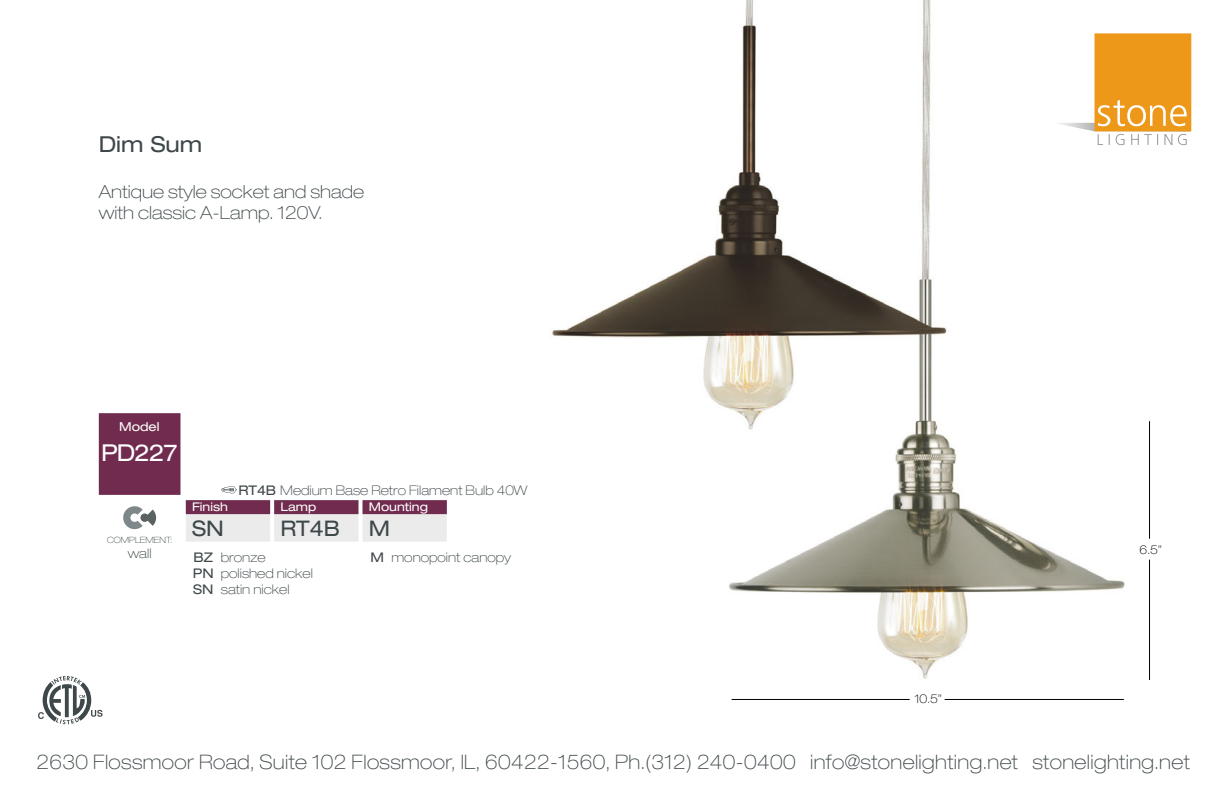
<style>
.page{position:relative;width:1224px;height:794px;background:#fff}
.page>*{position:absolute;margin:0;border:0;box-sizing:border-box;transform-origin:0 0}
.t1{font:expanded 23.2px "Helvetica Neue LT Std";letter-spacing:-.04em;color:#fff}
.t2{font:expanded 22px "Helvetica Neue LT Std";color:#3e474a}
.t3{font:expanded 21.6px "Helvetica Neue LT Std";color:#3e474a}
.t4{font:100 expanded 20px "Helvetica Neue LT Std";letter-spacing:.02em;color:#3e474a}
.t5{font:100 expanded 18px/21.6px "Helvetica Neue LT Std";color:#3e474a}
.t6{font:100 expanded 13.2px/16px "Helvetica Neue LT Std";color:#3e474a}
.t7{font:expanded 13.2px/16px "Helvetica Neue LT Std";color:#3e474a;text-align:justify}
.t8{font:expanded 12.4px "Helvetica Neue LT Std";color:#fff}
.t9{font:expanded 12px "Helvetica Neue LT Std";color:#fff}
.t10{font:100 expanded 12px "Helvetica Neue LT Std";color:#000}
.t11{font:100 expanded 8.6px "Helvetica Neue LT Std";color:#3e474a}
.s1{font-weight:400}
</style>
<div class="page">
<img style="left:552px;top:0;width:573px;height:679px">
<div style="left:1095px;top:33px;width:96px;height:98px;background:#ee981a"></div>
<svg style="left:1052px;top:100px;width:139px;height:45px"></svg>
<div style="left:99px;top:413px;width:81px;height:82px;background:#702b4e"></div>
<div style="left:186px;top:500px;width:84px;height:41px;background:#ebebeb"></div>
<div style="left:186px;top:500px;width:84px;height:14px;background:#702b4e"></div>
<div style="left:274px;top:500px;width:84px;height:41px;background:#ebebeb"></div>
<div style="left:274px;top:500px;width:84px;height:14px;background:#702b4e"></div>
<div style="left:363px;top:500px;width:84px;height:41px;background:#ebebeb"></div>
<div style="left:363px;top:500px;width:84px;height:14px;background:#702b4e"></div>
<svg style="left:221px;top:486px;width:16px;height:8px"></svg>
<svg style="left:123px;top:506px;width:33px;height:23px"></svg>
<svg style="left:1149px;top:421px;width:1px;height:118px"></svg>
<svg style="left:1149px;top:559px;width:1px;height:121px"></svg>
<svg style="left:731px;top:699px;width:179px;height:1px"></svg>
<svg style="left:944px;top:699px;width:180px;height:1px"></svg>
<svg style="left:38px;top:676px;width:65px;height:48px"></svg>
<p class="t2" style="left:99px;top:131px;width:105px">Dim Sum</p>
<p class="t5" style="left:99px;top:180px;width:267px">Antique style socket and shade with classic A-Lamp. 120V.</p>
<p class="t8" style="left:119px;top:419px;width:42px">Model</p>
<p class="t1" style="left:101px;top:439px;width:78px">PD227</p>
<p class="t6" style="left:238px;top:482px;width:291px"><span class="s1">RT4B</span> Medium Base Retro Filament Bulb 40W</p>
<p class="t9" style="left:192px;top:499px;width:37px">Finish</p>
<p class="t3" style="left:192px;top:515px;width:33px">SN</p>
<p class="t7" style="left:193px;top:548px;width:22px">BZ PN SN</p>
<p class="t6" style="left:221px;top:549px;width:94px">bronze polished nickel satin nickel</p>
<p class="t9" style="left:369px;top:499px;width:61px">Mounting</p>
<p class="t3" style="left:369px;top:515px;width:23px">M</p>
<p class="t6" style="left:370px;top:549px;width:142px"><span class="s1">M</span> monopoint canopy</p>
<p class="t9" style="left:280px;top:499px;width:37px">Lamp</p>
<p class="t3" style="left:280px;top:515px;width:61px">RT4B</p>
<p class="t11" style="left:107px;top:534px;width:67px">COMPLEMENT:</p>
<p class="t6" style="left:128px;top:545px;width:25px">wall</p>
<p class="t10" style="left:1140px;top:542px;width:24px">6.5”</p>
<p class="t10" style="left:914px;top:691px;width:29px">10.5”</p>
<p class="t4" style="left:37px;top:749px;width:1155px">2630 Flossmoor Road, Suite 102 Flossmoor, IL, 60422-1560, Ph.(312) 240-0400 info@stonelighting.net stonelighting.net</p>
</div>
